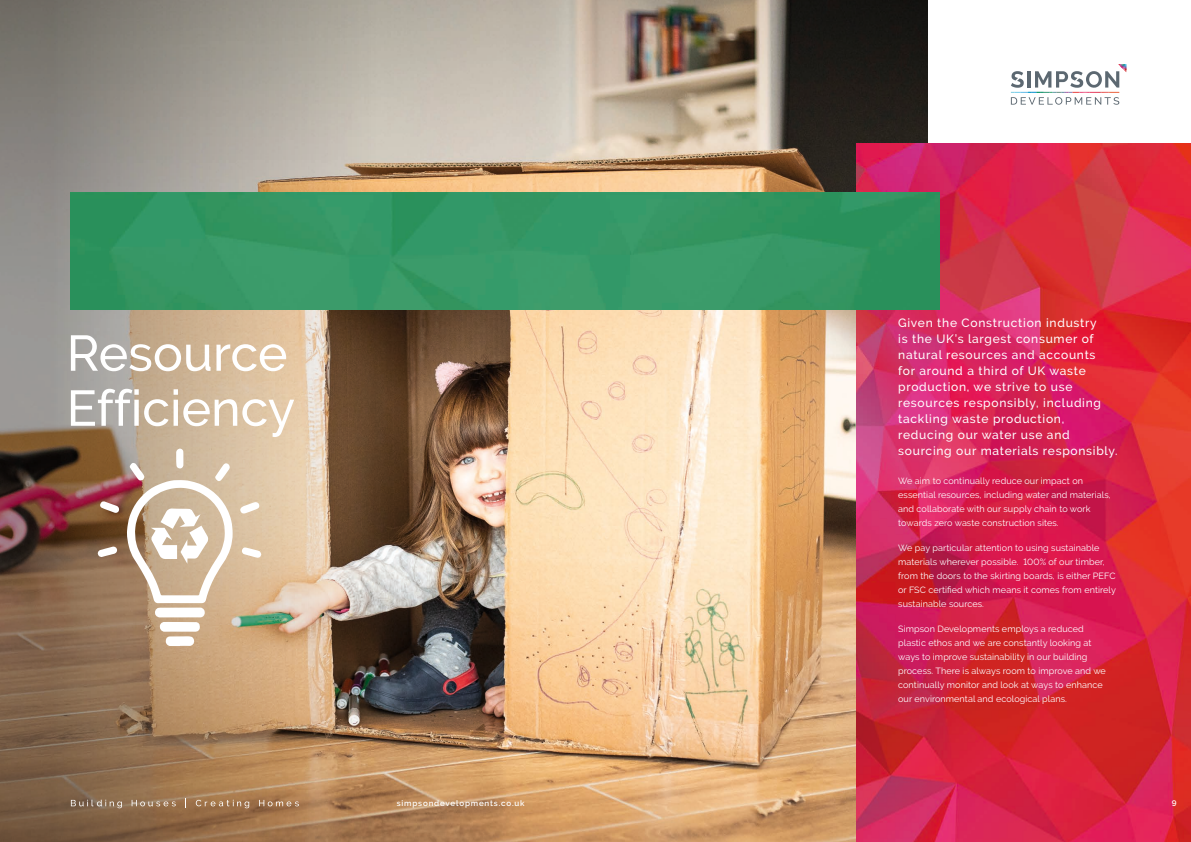
<style>
.page{position:relative;width:1191px;height:842px;background:#fff}
.page>*{position:absolute;margin:0;border:0;box-sizing:border-box;transform-origin:0 0}
.t1{font:500 50px/55px "Raleway";color:#fff}
.t2{font:500 12px/16px "Raleway";letter-spacing:.06em;color:#fff}
.t3{font:9px/14px "Raleway";letter-spacing:.01em;color:#fff}
.t4{font:600 8px "Raleway";letter-spacing:.1em;color:#fff}
</style>
<div class="page">
<img style="left:595px;top:0;width:332px;height:842px">
<img style="left:0;top:0;width:595px;height:842px">
<svg style="left:1010px;top:64px;width:117px;height:41px"></svg>
<svg style="left:71px;top:800px;width:51px;height:8px"></svg>
<svg style="left:132px;top:800px;width:44px;height:6px"></svg>
<svg style="left:196px;top:800px;width:53px;height:8px"></svg>
<svg style="left:259px;top:800px;width:40px;height:6px"></svg>
<img style="left:856px;top:143px;width:335px;height:699px">
<img style="left:71px;top:192px;width:868px;height:117px">
<svg style="left:240px;top:502px;width:20px;height:12px"></svg>
<svg style="left:97px;top:546px;width:20px;height:11px"></svg>
<svg style="left:241px;top:547px;width:20px;height:11px"></svg>
<svg style="left:99px;top:501px;width:20px;height:12px"></svg>
<svg style="left:127px;top:448px;width:106px;height:198px"></svg>
<p class="t1" style="left:67px;top:326px;width:230px">Resource<br>Efficiency</p>
<p class="t2" style="left:898px;top:315px;width:221px">Given the Construction industry<br>is the UK’s largest consumer of natural resources and accounts<br>for around a third of UK waste production, we strive to use resources responsibly, including tackling waste production, reducing our water use and sourcing our materials responsibly.</p>
<p class="t3" style="left:898px;top:473px;width:214px">We aim to continually reduce our impact on essential resources, including water and materials, and collaborate with our supply chain to work towards zero waste construction sites.</p>
<p class="t3" style="left:898px;top:541px;width:219px">We pay particular attention to using sustainable materials wherever possible. 100% of our timber, from the doors to the skirting boards, is either PEFC or FSC certified which means it comes from entirely sustainable sources.</p>
<p class="t3" style="left:898px;top:622px;width:209px">Simpson Developments employs a reduced plastic ethos and we are constantly looking at ways to improve sustainability in our building process. There is always room to improve and we continually monitor and look at ways to enhance our environmental and ecological plans.</p>
<p class="t4" style="left:397px;top:799px;width:129px">simpsondevelopments.co.uk</p>
<p class="t4" style="left:1172px;top:799px;width:6px">9</p>
</div>
